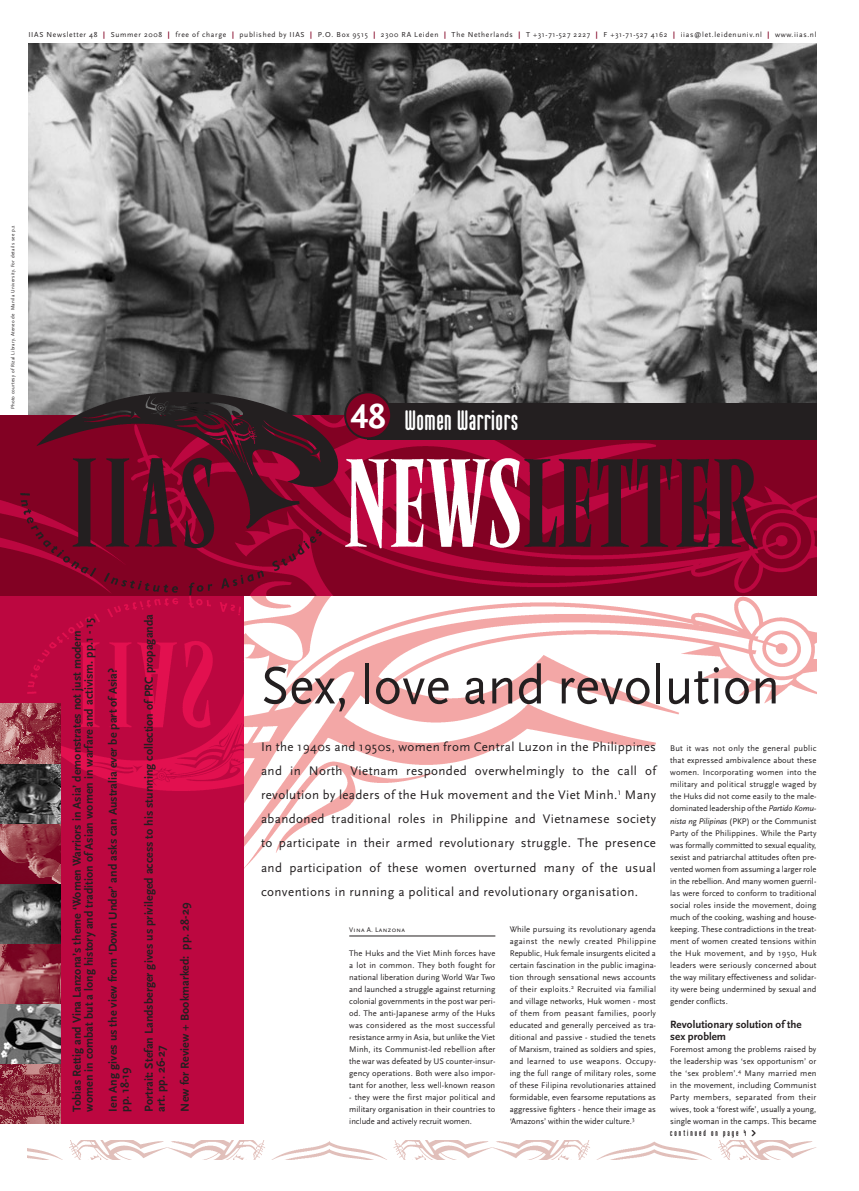
<style>
.page{position:relative;width:859px;height:1191px;background:#fff}
.page>*{position:absolute;margin:0;border:0;box-sizing:border-box;transform-origin:0 0}
.t1{font:55px "Scala Sans";color:#231f20;scale:.96 1}
.t2{font:25px "Marten";letter-spacing:.02em;color:#fff}
.t3{font:13px/24px "Scala Sans";letter-spacing:.03em;color:#231f20;text-align:justify}
.t4{font:700 12px/12px "Scala Sans";color:#231f20}
.t5{font:700 11px/12px "Scala Sans";letter-spacing:.005em;color:#231f20}
.t6{font:8.5px/12px "Scala Sans";color:#231f20;text-align:justify}
.t7{font:8px "Marten";letter-spacing:.25em;color:#231f20}
.t8{font:7.5px "Scala Sans";letter-spacing:.09em;color:#231f20}
.t9{font:7px "Scala Sans Caps";letter-spacing:.04em;color:#231f20}
.t10{font:5px "Scala Sans";letter-spacing:.05em;color:#231f20}
.s1{font-weight:700;color:#820123}
.s2{font-family:"Scala Sans Figures";font-weight:700;font-size:36px}
.s3{font-style:italic}
.s4{font-size:14px}
</style>
<div class="page">
<img style="left:28px;top:43px;width:788px;height:372px">
<img style="left:243px;top:595px;width:573px;height:359px">
<div style="left:0;top:595px;width:243px;height:528px;background:#bc0740"></div>
<img style="left:27px;top:596px;width:216px;height:195px">
<img style="left:0;top:415px;width:816px;height:180px">
<img style="left:344px;top:457px;width:414px;height:91px">
<img style="left:21px;top:391px;width:318px;height:205px">
<div style="left:366px;top:403px;width:450px;height:36px;background:#231f20"></div>
<div style="left:345px;top:392px;width:46px;height:46px;background:#820123;border-radius:50%"></div>
<div style="left:344px;top:391px;width:48px;height:48px;border:2px solid #231f20;border-radius:50%"></div>
<img style="left:27px;top:1140px;width:141px;height:19px">
<svg style="left:168px;top:1140px;width:162px;height:19px"></svg>
<svg style="left:330px;top:1140px;width:162px;height:19px"></svg>
<svg style="left:492px;top:1140px;width:162px;height:19px"></svg>
<svg style="left:654px;top:1140px;width:162px;height:19px"></svg>
<img style="left:0;top:1063px;width:60px;height:60px">
<svg style="left:0;top:1003px;width:60px;height:60px;background:#727171"></svg>
<svg style="left:0;top:943px;width:60px;height:60px;background:#963e4b"></svg>
<svg style="left:0;top:883px;width:60px;height:60px;background:#4b4a4a"></svg>
<svg style="left:0;top:823px;width:60px;height:60px;background:#903342"></svg>
<svg style="left:0;top:763px;width:60px;height:60px;background:#484646"></svg>
<svg style="left:0;top:703px;width:60px;height:60px;background:#a04c57"></svg>
<hr style="left:349px;top:935px;width:146px;height:1px;background:#231f20">
<p class="t8" style="left:28px;top:30px;width:790px">IIAS Newsletter 48 <span class="s1">|</span> Summer 2008 <span class="s1">|</span> free of charge <span class="s1">|</span> published by IIAS <span class="s1">|</span> P.O. Box 9515 <span class="s1">|</span> 2300 RA Leiden <span class="s1">|</span> The Netherlands <span class="s1">|</span> T +31-71-527 2227 <span class="s1">|</span> F +31-71-527 4162 <span class="s1">|</span> iias@let.leidenuniv.nl <span class="s1">|</span> www.iias.nl</p>
<p class="t10" style="left:10px;top:409px;width:185px;rotate:-90deg">Photo courtesy of Rizal Library. Ateneo de Manila University. For details see p.2</p>
<h2 class="t2" style="left:350px;top:406px;width:170px"><span class="s2">48</span> Women Warriors</h2>
<h3 class="t4" style="left:71px;top:1111px;width:495px;rotate:-90deg">Tobias Rettig and Vina Lanzona’s theme ‘Women Warriors in Asia’ demonstrates not just modern women in combat but a long history and tradition of Asian women in warfare and activism. pp.1 - 15</h3>
<h3 class="t4" style="left:107px;top:1111px;width:445px;rotate:-90deg">Ien Ang gives us the view from ‘Down Under’ and asks can Australia ever be part of Asia? pp. 18-19</h3>
<h3 class="t4" style="left:143px;top:1111px;width:499px;rotate:-90deg">Portrait: Stefan Landsberger gives us privileged access to his stunning collection of PRC propaganda art. pp. 26-27</h3>
<h3 class="t4" style="left:179px;top:1111px;width:210px;rotate:-90deg">New for Review + Bookmarked: pp. 28-29</h3>
<h1 class="t1" style="left:261px;top:655px;width:542px">Sex, love and revolution</h1>
<p class="t3" style="left:261px;top:735px;width:396px">In the 1940s and 1950s, women from Central Luzon in the Philippines and in North Vietnam responded overwhelmingly to the call of revolution by leaders of the Huk movement and the Viet Minh.<sup>1</sup> Many abandoned traditional roles in Philippine and Vietnamese society to participate in their armed revolutionary struggle. The presence and participation of these women overturned many of the usual conventions in running a political and revolutionary organisation.</p>
<p class="t9" style="left:349px;top:925px;width:57px">Vina A. Lanzona</p>
<p class="t6" style="left:349px;top:947px;width:148px">The Huks and the Viet Minh forces have a lot in common. They both fought for national liberation during World War Two and launched a struggle against returning colonial governments in the post war peri&shy;od. The anti-Japanese army of the Huks was considered as the most successful resistance army in Asia, but unlike the Viet Minh, its Communist-led rebellion after the war was defeated by US counter-insur&shy;gency operations. Both were also impor&shy;tant for another, less well-known reason</p>
<p class="t6" style="left:349px;top:1091px;width:147px">- they were the first major political and military organisation in their countries to include and actively recruit women.</p>
<p class="t6" style="left:510px;top:923px;width:148px">While pursuing its revolutionary agenda against the newly created Philippine Republic, Huk female insurgents elicited a certain fascination in the public imagina&shy;tion through sensational news accounts of their exploits.<sup>2</sup> Recruited via familial and village networks, Huk women - most of them from peasant families, poorly educated and generally perceived as tra&shy;ditional and passive - studied the tenets of Marxism, trained as soldiers and spies, and learned to use weapons. Occupy&shy;ing the full range of military roles, some of these Filipina revolutionaries attained formidable, even fearsome reputations as aggressive fighters - hence their image as ‘Amazons’ within the wider culture.<sup>3</sup></p>
<p class="t6" style="left:670px;top:743px;width:148px">But it was not only the general public that expressed ambivalence about these women. Incorporating women into the military and political struggle waged by the Huks did not come easily to the male&shy;dominated leadership of the <span class="s3">Partido Komu&shy;nista ng Pilipinas</span> (PKP) or the Communist Party of the Philippines. While the Party was formally committed to sexual equality, sexist and patriarchal attitudes often pre&shy;vented women from assuming a larger role in the rebellion. And many women guerril&shy;las were forced to conform to traditional social roles inside the movement, doing much of the cooking, washing and house&shy;keeping. These contradictions in the treat&shy;ment of women created tensions within the Huk movement, and by 1950, Huk leaders were seriously concerned about the way military effectiveness and solidar&shy;ity were being undermined by sexual and gender conflicts.</p>
<p class="t5" style="left:670px;top:1018px;width:133px">Revolutionary solution of the sex problem</p>
<p class="t6" style="left:670px;top:1043px;width:148px">Foremost among the problems raised by the leadership was ‘sex opportunism’ or the ‘sex problem’.<sup>4</sup> Many married men in the movement, including Communist Party members, separated from their wives, took a ‘forest wife’, usually a young, single woman in the camps. This became</p>
<p class="t7" style="left:670px;top:1127px;width:87px">continued on page 4 <span class="s4">&gt;</span></p>
</div>
